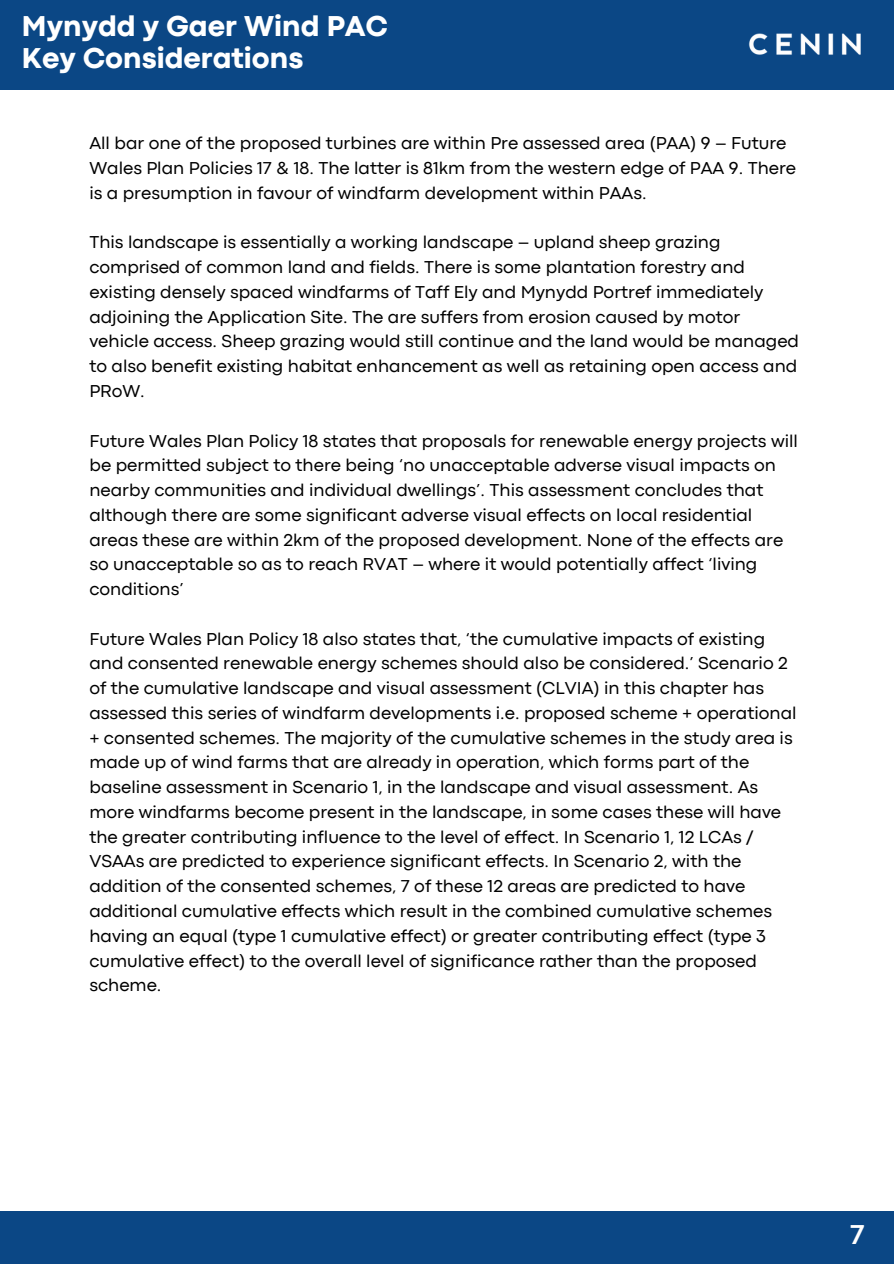
<style>
.page{position:relative;width:894px;height:1264px;background:#fff}
.page>*{position:absolute;margin:0;border:0;box-sizing:border-box;transform-origin:0 0}
.t1{font:800 30px/32.7px "Codec Pro";color:#fff}
.t2{font:700 28.5px "Codec Pro";color:#fff}
.t3{font:18px/24.8px "Codec Pro";color:#000}
</style>
<div class="page">
<div style="left:0;top:0;width:893px;height:89px;background:#0b4785"></div>
<img style="left:749px;top:33px;width:112px;height:22px">
<div style="left:0;top:1211px;width:893px;height:52px;background:#0b4785"></div>
<h1 class="t1" style="left:22px;top:12px;width:367px">Mynydd y Gaer Wind PAC<br>Key Considerations</h1>
<p class="t3" style="left:89px;top:132px;width:708px">All bar one of the proposed turbines are within Pre assessed area (PAA) 9 – Future<br>Wales Plan Policies 17 &amp; 18. The latter is 81km from the western edge of PAA 9. There is a presumption in favour of windfarm development within PAAs.</p>
<p class="t3" style="left:89px;top:231px;width:711px">This landscape is essentially a working landscape – upland sheep grazing comprised of common land and fields. There is some plantation forestry and existing densely spaced windfarms of Taff Ely and Mynydd Portref immediately adjoining the Application Site. The are suffers from erosion caused by motor vehicle access. Sheep grazing would still continue and the land would be managed to also benefit existing habitat enhancement as well as retaining open access and PRoW.</p>
<p class="t3" style="left:89px;top:429px;width:709px">Future Wales Plan Policy 18 states that proposals for renewable energy projects will be permitted subject to there being ‘no unacceptable adverse visual impacts on nearby communities and individual dwellings’. This assessment concludes that although there are some significant adverse visual effects on local residential areas these are within 2km of the proposed development. None of the effects are so unacceptable so as to reach RVAT – where it would potentially affect ‘living conditions’</p>
<p class="t3" style="left:89px;top:627px;width:708px">Future Wales Plan Policy 18 also states that, ‘the cumulative impacts of existing and consented renewable energy schemes should also be considered.’ Scenario 2 of the cumulative landscape and visual assessment (CLVIA) in this chapter has assessed this series of windfarm developments i.e. proposed scheme + operational + consented schemes. The majority of the cumulative schemes in the study area is made up of wind farms that are already in operation, which forms part of the baseline assessment in Scenario 1, in the landscape and visual assessment. As more windfarms become present in the landscape, in some cases these will have the greater contributing influence to the level of effect. In Scenario 1, 12 LCAs / VSAAs are predicted to experience significant effects. In Scenario 2, with the addition of the consented schemes, 7 of these 12 areas are predicted to have additional cumulative effects which result in the combined cumulative schemes having an equal (type 1 cumulative effect) or greater contributing effect (type 3 cumulative effect) to the overall level of significance rather than the proposed scheme.</p>
<p class="t2" style="left:849px;top:1223px;width:16px">7</p>
</div>
